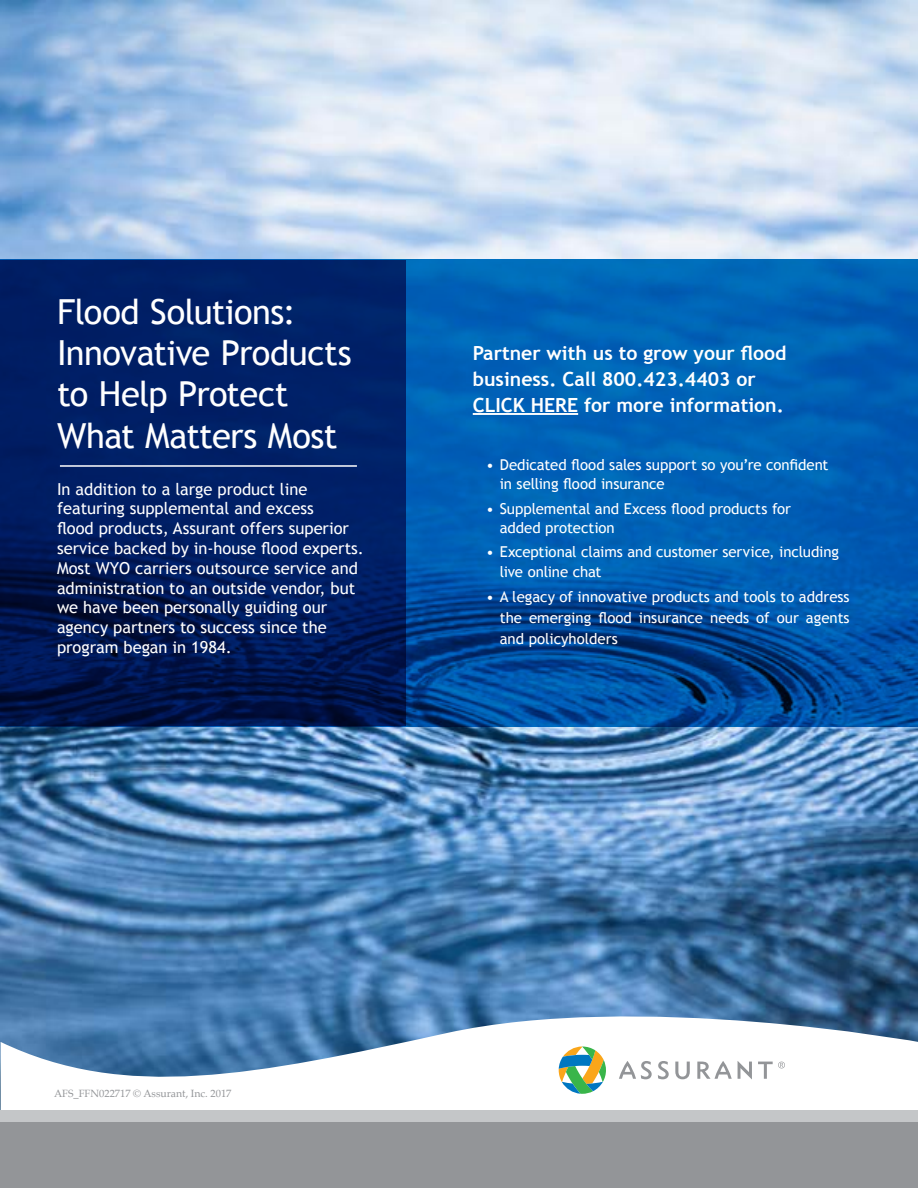
<style>
.page{position:relative;width:918px;height:1188px;background:#fff}
.page>*{position:absolute;margin:0;border:0;box-sizing:border-box;transform-origin:0 0}
.t1{font:34.5px/41.4px "Trebuchet MS";letter-spacing:-.02em;color:#fff}
.t2{font:700 19.5px/25.5px "Trebuchet MS";color:#fff}
.t3{font:16.5px/19.8px "Trebuchet MS";color:#fff}
.t4{font:15px/19.5px "Trebuchet MS";color:#fff}
.t5{font:10.5px "Palatino";color:#939598}
</style>
<div class="page">
<img style="left:0;top:0;width:918px;height:1110px">
<svg style="left:0;top:259px;width:917px;height:468px;background:#005aac"></svg>
<svg style="left:0;top:260px;width:405px;height:466px;background:#001b5d"></svg>
<svg style="left:1px;top:991px;width:917px;height:119px"></svg>
<div style="left:0;top:1116px;width:918px;height:72px;background:#939598"></div>
<hr style="left:60px;top:465px;width:297px;height:2px;background:#fff">
<hr style="left:473px;top:413px;width:105px;height:2px;background:#fff">
<svg style="left:658px;top:1061px;width:11px;height:18px"></svg>
<svg style="left:675px;top:1062px;width:15px;height:17px"></svg>
<svg style="left:619px;top:1061px;width:33px;height:18px"></svg>
<svg style="left:697px;top:1061px;width:35px;height:18px"></svg>
<svg style="left:738px;top:1061px;width:14px;height:18px"></svg>
<svg style="left:559px;top:1047px;width:47px;height:47px"></svg>
<svg style="left:758px;top:1062px;width:27px;height:17px"></svg>
<div style="left:0;top:1110px;width:918px;height:11px;background:#c4c6c8"></div>
<h1 class="t1" style="left:57px;top:291px;width:296px">Flood Solutions:<br>Innovative Products to Help Protect<br>What Matters Most</h1>
<p class="t3" style="left:57px;top:479px;width:308px">In addition to a large product line featuring supplemental and excess<br>flood products, Assurant offers superior service backed by in-house flood experts.<br>Most WYO carriers outsource service and administration to an outside vendor, but we have been personally guiding our agency partners to success since the program began in 1984.</p>
<h2 class="t2" style="left:473px;top:341px;width:315px">Partner with us to grow your flood business. Call 800.423.4403 or<br>CLICK HERE for more information.</h2>
<p class="t4" style="left:500px;top:455px;width:330px;text-indent:-14px">• Dedicated flood sales support so you’re confident in selling flood insurance</p>
<p class="t4" style="left:500px;top:499px;width:293px;text-indent:-14px">• Supplemental and Excess flood products for added protection</p>
<p class="t4" style="left:500px;top:542px;width:341px;text-indent:-14px">• Exceptional claims and customer service, including live online chat</p>
<p class="t4" style="left:500px;top:587px;width:351px;line-height:21px;text-align:justify;text-indent:-14px">• A legacy of innovative products and tools to address the emerging flood insurance needs of our agents and policyholders</p>
<p class="t5" style="left:54px;top:1085px;width:179px">AFS_FFN022717 © Assurant, Inc. 2017</p>
</div>
